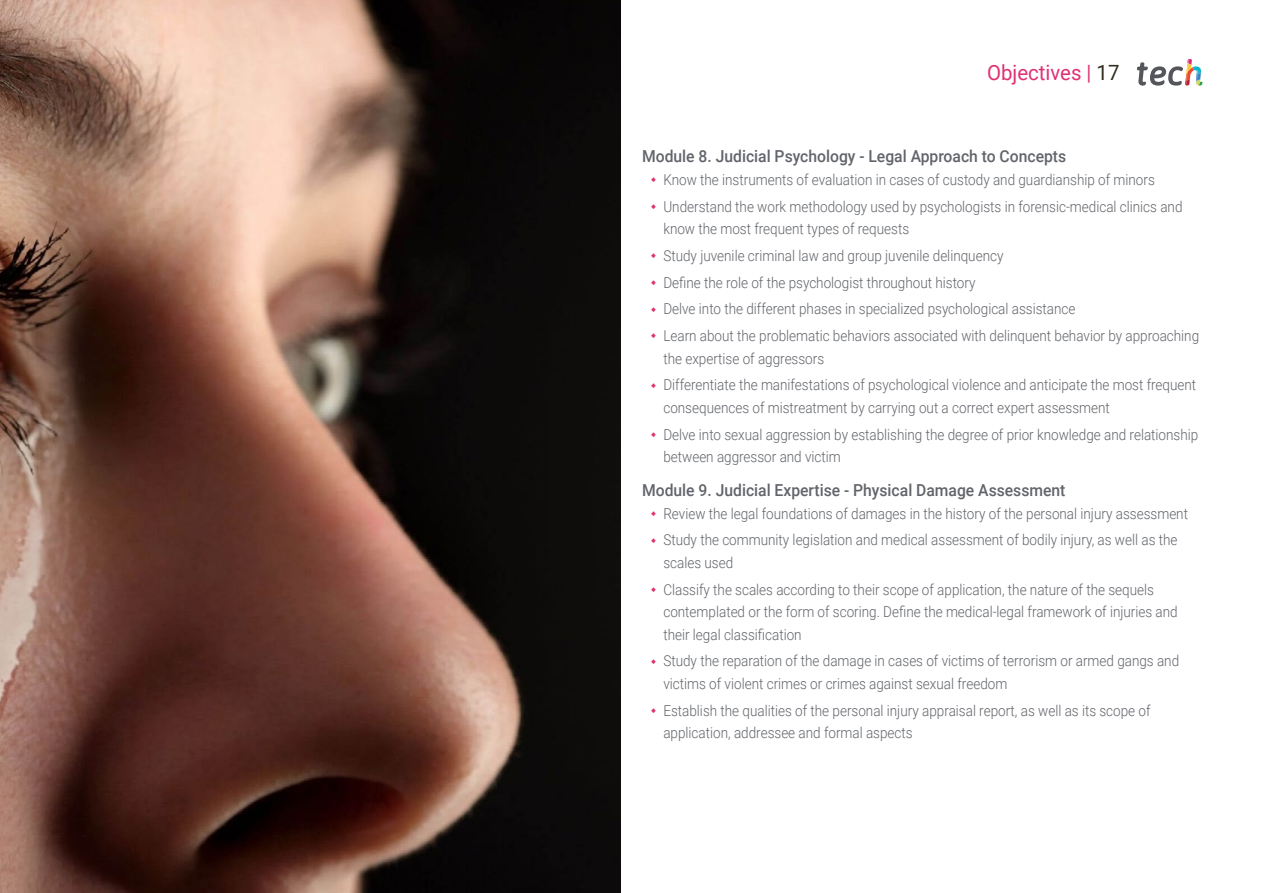
<style>
.page{position:relative;width:1263px;height:893px;background:#fff}
.page>*{position:absolute;margin:0;border:0;box-sizing:border-box;transform-origin:0 0}
.t1{font:21px "Roboto";color:#e03073}
.t2{font:500 16.5px "Roboto";color:#61646a;scale:.95 1}
.t3{font:300 15px/26.7px "Roboto";color:#61646a;scale:.9 1}
.s1{color:#312e20}
</style>
<div class="page">
<svg style="left:1137px;top:59px;width:65px;height:27px"></svg>
<img style="left:0;top:0;width:621px;height:893px">
<h1 class="t1" style="left:987px;top:57px;width:134px">Objectives | <span class="s1">17</span></h1>
<p class="t2" style="left:642px;top:145px;width:448px">Module 8. Judicial Psychology - Legal Approach to Concepts</p>
<p class="t3" style="left:663px;top:166px;width:578px">Know the instruments of evaluation in cases of custody and guardianship of minors<br>Understand the work methodology used by psychologists in forensic-medical clinics and</p>
<p class="t3" style="left:663px;top:215px;width:597px">know the most frequent types of requests<br>Study juvenile criminal law and group juvenile delinquency<br>Define the role of the psychologist throughout history<br>Delve into the different phases in specialized psychological assistance<br>Learn about the problematic behaviors associated with delinquent behavior by approaching</p>
<p class="t3" style="left:663px;top:344px;width:594px">the expertise of aggressors<br>Differentiate the manifestations of psychological violence and anticipate the most frequent</p>
<p class="t3" style="left:663px;top:394px;width:596px">consequences of mistreatment by carrying out a correct expert assessment<br>Delve into sexual aggression by establishing the degree of prior knowledge and relationship</p>
<p class="t3" style="left:663px;top:443px;width:199px">between aggressor and victim</p>
<p class="t2" style="left:642px;top:479px;width:447px">Module 9. Judicial Expertise - Physical Damage Assessment</p>
<p class="t3" style="left:663px;top:499px;width:584px">Review the legal foundations of damages in the history of the personal injury assessment<br>Study the community legislation and medical assessment of bodily injury, as well as the</p>
<p class="t3" style="left:663px;top:549px;width:547px">scales used<br>Classify the scales according to their scope of application, the nature of the sequels</p>
<p class="t3" style="left:663px;top:600px;width:573px;line-height:22.5px">contemplated or the form of scoring. Define the medical-legal framework of injuries and their legal classification</p>
<p class="t3" style="left:663px;top:649px;width:575px;line-height:22.5px">Study the reparation of the damage in cases of victims of terrorism or armed gangs and victims of violent crimes or crimes against sexual freedom</p>
<p class="t3" style="left:663px;top:699px;width:543px;line-height:22.5px">Establish the qualities of the personal injury appraisal report, as well as its scope of application, addressee and formal aspects</p>
</div>
